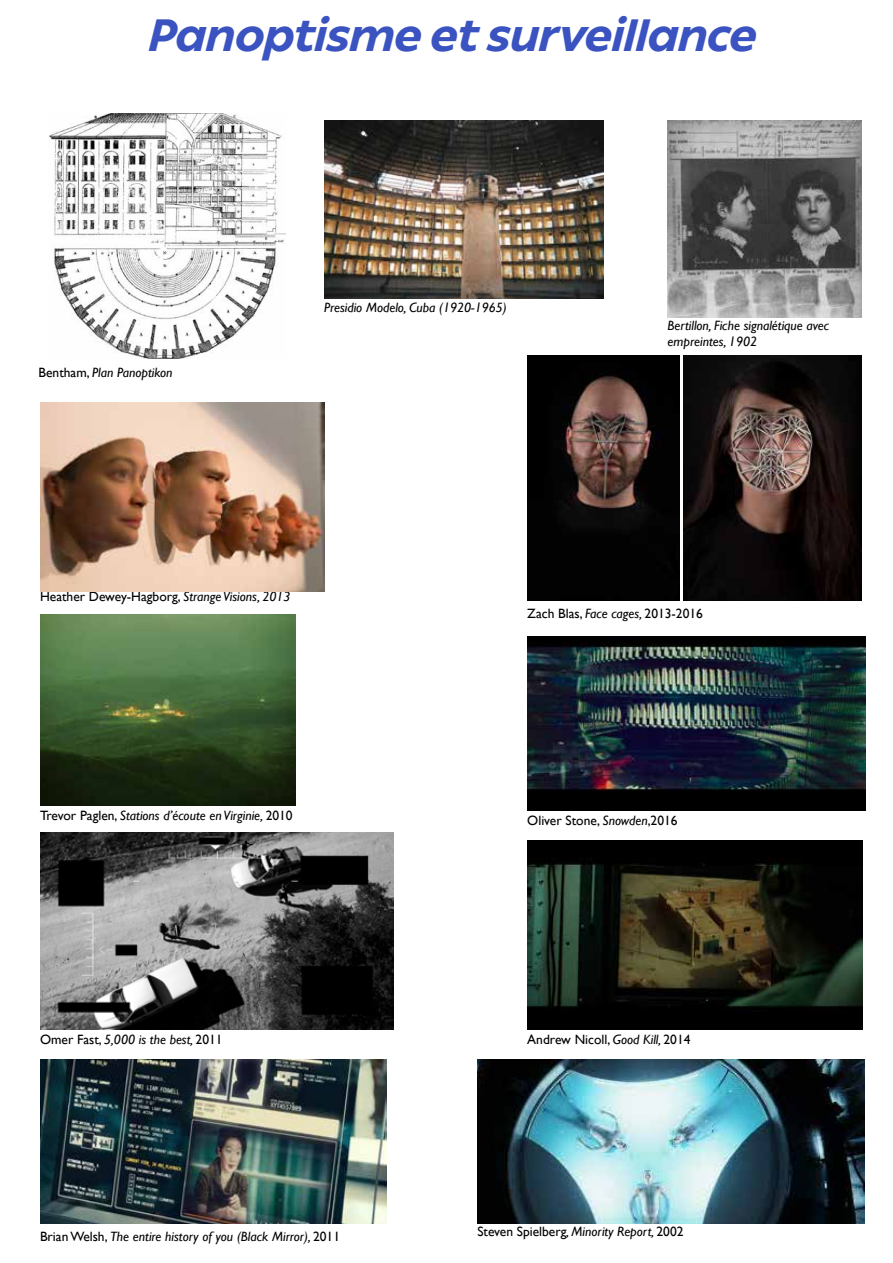
<style>
.page{position:relative;width:893px;height:1263px;background:#fff}
.page>*{position:absolute;margin:0;border:0;box-sizing:border-box;transform-origin:0 0}
.t1{font:italic 800 45px "Ping LCG";color:#3a53c0}
.t2{font:italic 13.5px/16.2px "Gill Sans";color:#000}
.t3{font:13.5px "Gill Sans";color:#000}
.s1{font-style:normal}
.s2{font-style:italic}
</style>
<div class="page">
<img style="left:49px;top:113px;width:236px;height:246px">
<img style="left:668px;top:120px;width:194px;height:198px">
<img style="left:40px;top:402px;width:284px;height:190px">
<img style="left:684px;top:355px;width:178px;height:246px">
<img style="left:40px;top:615px;width:255px;height:190px">
<img style="left:527px;top:636px;width:338px;height:174px">
<img style="left:40px;top:832px;width:354px;height:197px">
<img style="left:527px;top:840px;width:335px;height:189px">
<img style="left:324px;top:120px;width:279px;height:178px">
<img style="left:527px;top:355px;width:152px;height:246px">
<img style="left:40px;top:1060px;width:347px;height:163px">
<img style="left:477px;top:1060px;width:387px;height:163px">
<h1 class="t1" style="left:149px;top:0;width:610px">Panoptisme et surveillance</h1>
<p class="t2" style="left:39px;top:364px;width:136px"><span class="s1">Bentham,</span> Plan Panoptikon</p>
<p class="t2" style="left:324px;top:300px;width:184px">Presidio Modelo, Cuba (1920-1965)</p>
<p class="t2" style="left:668px;top:317px;width:163px">Bertillon, Fiche signalétique avec empreintes, 1902</p>
<p class="t3" style="left:40px;top:589px;width:252px">Heather Dewey-Hagborg, <span class="s2">Strange Visions, 2013</span></p>
<p class="t3" style="left:527px;top:606px;width:177px">Zach Blas, <span class="s2">Face cages,</span> 2013-2016</p>
<p class="t2" style="left:40px;top:807px;width:254px"><span class="s1">Trevor Paglen,</span> Stations d’écoute en Virginie, <span class="s1">2010</span></p>
<p class="t3" style="left:527px;top:812px;width:152px">Oliver Stone, <span class="s2">Snowden</span>,2016</p>
<p class="t2" style="left:40px;top:1031px;width:184px"><span class="s1">Omer Fast,</span> 5,000 is the best, <span class="s1">2011</span></p>
<p class="t3" style="left:527px;top:1031px;width:165px">Andrew Nicoll, <span class="s2">Good Kill,</span> 2014</p>
<p class="t2" style="left:40px;top:1229px;width:302px"><span class="s1">Brian Welsh,</span> The entire history of you (Black Mirror), <span class="s1">2011</span></p>
<p class="t3" style="left:477px;top:1224px;width:208px">Steven Spielberg<span class="s2">, Minority Report,</span> 2002</p>
</div>
